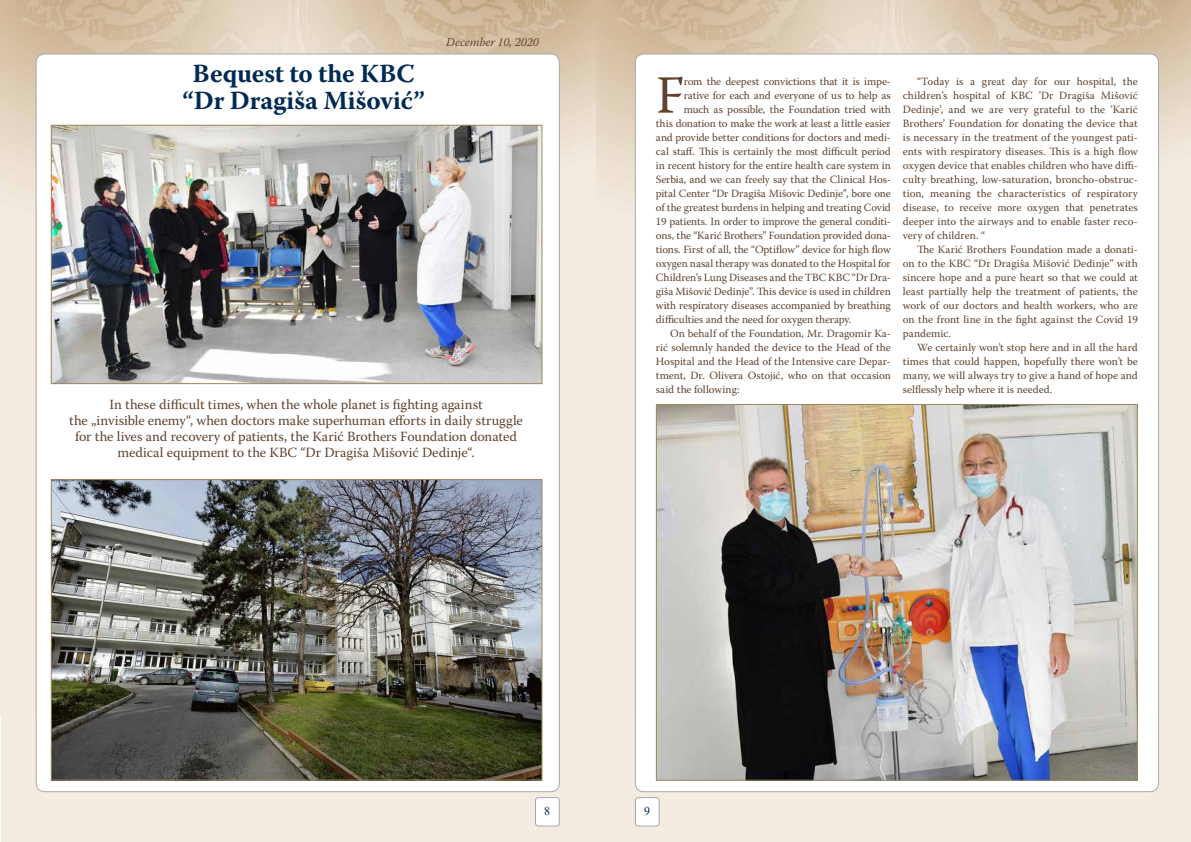
<style>
.page{position:relative;width:1191px;height:842px;background:#fff}
.page>*{position:absolute;margin:0;border:0;box-sizing:border-box;transform-origin:0 0}
.t1{font:53.5px "Warnock Pro";color:#60432e}
.t2{font:700 26px/27px "Warnock Pro";letter-spacing:-.005em;color:#002a54;text-align:center}
.t3{font:14px/16px "Warnock Pro";letter-spacing:-.005em;color:#60432e;text-align:center}
.t4{font:italic 12px "Warnock Pro";letter-spacing:-.01em;color:#60432e}
.t5{font:12px "Times New Roman";color:#002a54}
.t6{font:11px/14px "Warnock Pro";letter-spacing:-.005em;color:#60432e;text-align:justify}
</style>
<div class="page">
<div style="left:596px;top:675px;width:595px;height:167px;background:#f4ece0"></div>
<img style="left:0;top:0;width:1191px;height:715px">
<div style="left:1px;top:675px;width:594px;height:167px;background:#f4ece0"></div>
<div style="left:635px;top:54px;width:523px;height:738px;background:#fff;border-radius:9px"></div>
<div style="left:635px;top:797px;width:24px;height:29px;background:#fff;border-radius:3px"></div>
<div style="left:635px;top:797px;width:24px;height:29px;border:1px solid #a7a9ac;border-radius:3px"></div>
<div style="left:535px;top:797px;width:24px;height:29px;background:#fff;border-radius:3px"></div>
<div style="left:535px;top:797px;width:24px;height:29px;border:1px solid #a7a9ac;border-radius:3px"></div>
<div style="left:36px;top:54px;width:523px;height:738px;background:#fff;border-radius:9px"></div>
<img style="left:53px;top:127px;width:487px;height:255px">
<div style="left:51px;top:125px;width:491px;height:259px;border:1px solid #9b885d"></div>
<img style="left:53px;top:481px;width:487px;height:297px">
<div style="left:51px;top:479px;width:491px;height:301px;border:1px solid #9b885d"></div>
<img style="left:658px;top:406px;width:477px;height:373px">
<h2 class="t2" style="left:182px;top:60px;width:244px">Bequest to the KBC “Dr Dragiša Mišović”</h2>
<p class="t4" style="left:446px;top:35px;width:94px">December 10, 2020</p>
<p class="t3" style="left:69px;top:396px;width:455px">In these difficult times, when the whole planet is fighting against<br>the „invisible enemy“, when doctors make superhuman efforts in daily struggle for the lives and recovery of patients, the Karić Brothers Foundation donated medical equipment to the KBC “Dr Dragiša Mišović Dedinje“.</p>
<h1 class="t1" style="left:656px;top:63px;width:30px">F</h1>
<p class="t6" style="left:684px;top:74px;width:209px">rom the deepest convictions that it is impe-</p>
<p class="t6" style="left:684px;top:88px;width:208px">rative for each and everyone of us to help as</p>
<p class="t6" style="left:684px;top:102px;width:209px">much as possible, the Foundation tried with</p>
<p class="t6" style="left:656px;top:116px;width:236px">this donation to make the work at least a little easier</p>
<p class="t6" style="left:656px;top:130px;width:236px">and provide better conditions for doctors and medi-</p>
<p class="t6" style="left:656px;top:144px;width:236px">cal staff. This is certainly the most difficult period</p>
<p class="t6" style="left:656px;top:158px;width:236px">in recent history for the entire health care system in</p>
<p class="t6" style="left:656px;top:172px;width:236px">Serbia, and we can freely say that the Clinical Hos-</p>
<p class="t6" style="left:656px;top:186px;width:236px">pital Center “Dr Dragiša Mišovic Dedinje”, bore one</p>
<p class="t6" style="left:656px;top:200px;width:236px">of the greatest burdens in helping and treating Covid</p>
<p class="t6" style="left:656px;top:214px;width:236px">19 patients. In order to improve the general conditi-</p>
<p class="t6" style="left:656px;top:228px;width:236px">ons, the “Karić Brothers” Foundation provided dona-</p>
<p class="t6" style="left:656px;top:242px;width:236px">tions. First of all, the “Optiflow” device for high flow</p>
<p class="t6" style="left:656px;top:256px;width:236px">oxygen nasal therapy was donated to the Hospital for</p>
<p class="t6" style="left:656px;top:270px;width:236px">Children’s Lung Diseases and the TBC KBC “Dr Dra-</p>
<p class="t6" style="left:656px;top:284px;width:236px">giša Mišović Dedinje”. This device is used in children</p>
<p class="t6" style="left:656px;top:298px;width:236px">with respiratory diseases accompanied by breathing</p>
<p class="t6" style="left:656px;top:312px;width:197px">difficulties and the need for oxygen therapy.</p>
<p class="t6" style="left:670px;top:326px;width:222px">On behalf of the Foundation, Mr. Dragomir Ka-</p>
<p class="t6" style="left:656px;top:340px;width:236px">rić solemnly handed the device to the Head of the</p>
<p class="t6" style="left:656px;top:354px;width:236px">Hospital and the Head of the Intensive care Depar-</p>
<p class="t6" style="left:656px;top:368px;width:236px">tment, Dr. Olivera Ostojić, who on that occasion</p>
<p class="t6" style="left:656px;top:382px;width:85px">said the following:</p>
<p class="t6" style="left:903px;top:74px;width:236px;text-indent:14px">“Today is a great day for our hospital, the children’s hospital of KBC ’Dr Dragiša Mišović Dedinje’, and we are very grateful to the ’Karić Brothers’ Foundation for donating the device that is necessary in the treatment of the youngest pati&shy;ents with respiratory diseases. This is a high flow oxygen device that enables children who have diffi&shy;culty breathing, low-saturation, broncho-obstruc&shy;tion, meaning the characteristics of respiratory disease, to receive more oxygen that penetrates deeper into the airways and to enable faster reco&shy;very of children. “</p>
<p class="t6" style="left:903px;top:242px;width:236px;text-indent:14px">The Karić Brothers Foundation made a donati&shy;on to the KBC “Dr Dragiša Mišović Dedinje” with sincere hope and a pure heart so that we could at least partially help the treatment of patients, the work of our doctors and health workers, who are on the front line in the fight against the Covid 19 pandemic.</p>
<p class="t6" style="left:903px;top:340px;width:236px;text-indent:14px">We certainly won’t stop here and in all the hard times that could happen, hopefully there won’t be many, we will always try to give a hand of hope and selflessly help where it is needed.</p>
<p class="t5" style="left:544px;top:803px;width:7px">8</p>
<p class="t5" style="left:644px;top:803px;width:7px">9</p>
</div>
